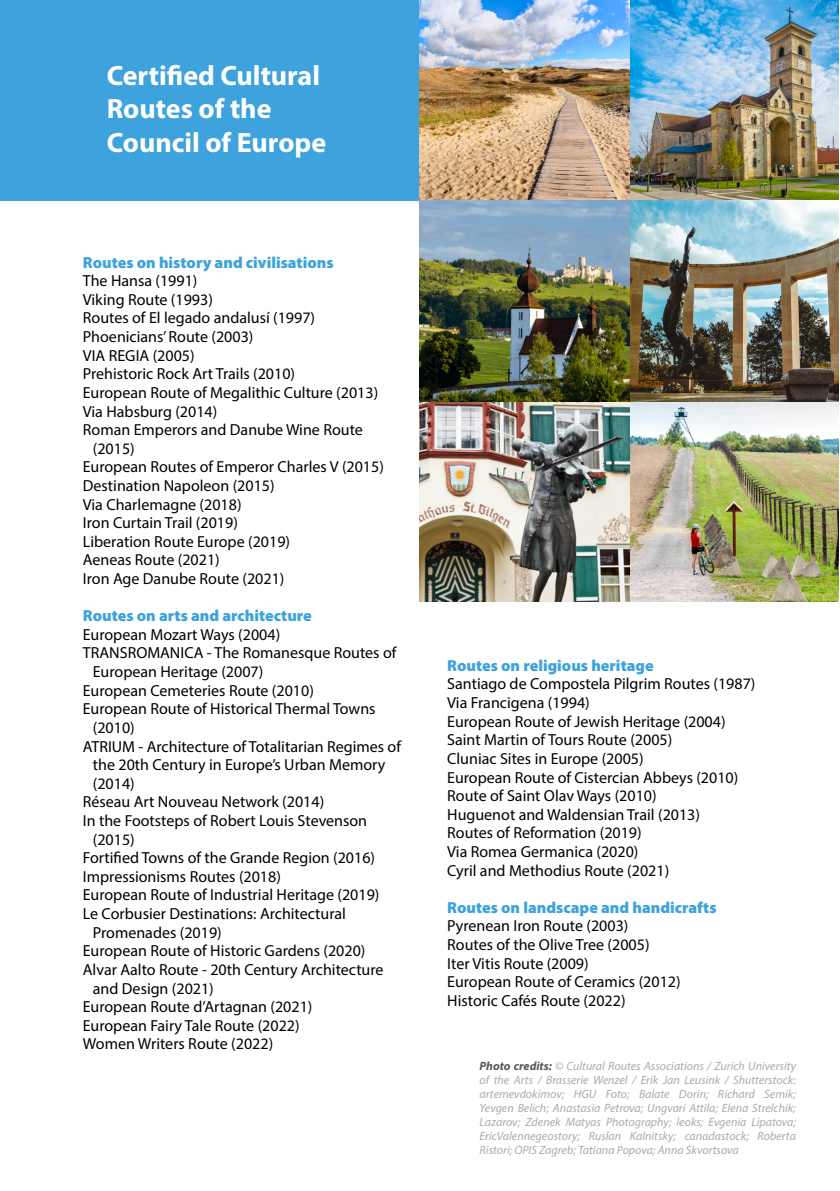
<style>
.page{position:relative;width:840px;height:1191px;background:#fff}
.page>*{position:absolute;margin:0;border:0;box-sizing:border-box;transform-origin:0 0}
.t1{font:700 28px/33.6px "Myriad Pro";color:#fff}
.t2{font:16px/18.6px "Myriad Pro";color:#000}
.t3{font:900 16px "Myriad Pro";color:#3ea3dc}
.t4{font:italic 12px/14px "Myriad Pro";color:#aaa;text-align:justify}
.s1{font-weight:700;color:#575756}
</style>
<div class="page">
<div style="left:0;top:0;width:420px;height:200px;background:#3ea3dc"></div>
<hr style="left:839px;top:0;width:1px;height:793px;background:#3ea3dc">
<img style="left:419px;top:0;width:419px;height:601px">
<h1 class="t1" style="left:107px;top:58px;width:221px">Certified Cultural<br>Routes of the<br>Council of Europe</h1>
<p class="t3" style="left:83px;top:251px;width:252px">Routes on history and civilisations</p>
<p class="t2" style="left:83px;top:271px;width:116px">The Hansa (1991)</p>
<p class="t2" style="left:83px;top:290px;width:131px">Viking Route (1993)</p>
<p class="t2" style="left:83px;top:308px;width:234px">Routes of El legado andalusí (1997)</p>
<p class="t2" style="left:83px;top:327px;width:172px">Phoenicians’ Route (2003)</p>
<p class="t2" style="left:83px;top:346px;width:113px">VIA REGIA (2005)</p>
<p class="t2" style="left:83px;top:364px;width:214px">Prehistoric Rock Art Trails (2010)</p>
<p class="t2" style="left:83px;top:383px;width:297px">European Route of Megalithic Culture (2013)</p>
<p class="t2" style="left:83px;top:401px;width:136px">Via Habsburg (2014)</p>
<p class="t2" style="left:83px;top:420px;width:281px">Roman Emperors and Danube Wine Route</p>
<p class="t2" style="left:93px;top:439px;width:43px">(2015)</p>
<p class="t2" style="left:83px;top:457px;width:302px">European Routes of Emperor Charles V (2015)</p>
<p class="t2" style="left:83px;top:476px;width:193px">Destination Napoleon (2015)</p>
<p class="t2" style="left:83px;top:494px;width:160px">Via Charlemagne (2018)</p>
<p class="t2" style="left:83px;top:513px;width:156px">Iron Curtain Trail (2019)</p>
<p class="t2" style="left:83px;top:532px;width:209px">Liberation Route Europe (2019)</p>
<p class="t2" style="left:83px;top:550px;width:138px">Aeneas Route (2021)</p>
<p class="t2" style="left:83px;top:569px;width:203px">Iron Age Danube Route (2021)</p>
<p class="t3" style="left:83px;top:605px;width:230px">Routes on arts and architecture</p>
<p class="t2" style="left:83px;top:625px;width:199px">European Mozart Ways (2004)</p>
<p class="t2" style="left:83px;top:643px;width:315px">TRANSROMANICA - The Romanesque Routes of</p>
<p class="t2" style="left:93px;top:662px;width:172px">European Heritage (2007)</p>
<p class="t2" style="left:83px;top:681px;width:232px">European Cemeteries Route (2010)</p>
<p class="t2" style="left:83px;top:699px;width:294px">European Route of Historical Thermal Towns</p>
<p class="t2" style="left:93px;top:718px;width:43px">(2010)</p>
<p class="t2" style="left:83px;top:736px;width:319px">ATRIUM - Architecture of Totalitarian Regimes of</p>
<p class="t2" style="left:93px;top:755px;width:294px">the 20th Century in Europe’s Urban Memory</p>
<p class="t2" style="left:93px;top:774px;width:43px">(2014)</p>
<p class="t2" style="left:83px;top:792px;width:243px">Réseau Art Nouveau Network (2014)</p>
<p class="t2" style="left:83px;top:811px;width:285px">In the Footsteps of Robert Louis Stevenson</p>
<p class="t2" style="left:93px;top:829px;width:43px">(2015)</p>
<p class="t2" style="left:83px;top:848px;width:293px">Fortified Towns of the Grande Region (2016)</p>
<p class="t2" style="left:83px;top:867px;width:199px">Impressionisms Routes (2018)</p>
<p class="t2" style="left:83px;top:885px;width:298px">European Route of Industrial Heritage (2019)</p>
<p class="t2" style="left:83px;top:904px;width:264px">Le Corbusier Destinations: Architectural</p>
<p class="t2" style="left:93px;top:922px;width:130px">Promenades (2019)</p>
<p class="t2" style="left:83px;top:941px;width:284px">European Route of Historic Gardens (2020)</p>
<p class="t2" style="left:83px;top:960px;width:302px">Alvar Aalto Route - 20th Century Architecture</p>
<p class="t2" style="left:93px;top:978px;width:122px">and Design (2021)</p>
<p class="t2" style="left:83px;top:997px;width:231px">European Route d’Artagnan (2021)</p>
<p class="t2" style="left:83px;top:1015px;width:218px">European Fairy Tale Route (2022)</p>
<p class="t2" style="left:83px;top:1034px;width:192px">Women Writers Route (2022)</p>
<p class="t3" style="left:447px;top:655px;width:208px">Routes on religious heritage</p>
<p class="t2" style="left:447px;top:674px;width:309px">Santiago de Compostela Pilgrim Routes (1987)<br>Via Francigena (1994)<br>European Route of Jewish Heritage (2004)<br>Saint Martin of Tours Route (2005)<br>Cluniac Sites in Europe (2005)<br>European Route of Cistercian Abbeys (2010)<br>Route of Saint Olav Ways (2010)<br>Huguenot and Waldensian Trail (2013)<br>Routes of Reformation (2019)<br>Via Romea Germanica (2020)<br>Cyril and Methodius Route (2021)</p>
<p class="t3" style="left:447px;top:896px;width:271px">Routes on landscape and handicrafts</p>
<p class="t2" style="left:447px;top:916px;width:235px">Pyrenean Iron Route (2003)<br>Routes of the Olive Tree (2005)<br>Iter Vitis Route (2009)<br>European Route of Ceramics (2012)<br>Historic Cafés Route (2022)</p>
<p class="t4" style="left:479px;top:1058px;width:318px"><span class="s1">Photo credits:</span> © Cultural Routes Associations / Zurich University of the Arts / Brasserie Wenzel / Erik Jan Leusink / Shutterstock: artemevdokimov; HGU Foto; Balate Dorin; Richard Semik; Yevgen Belich; Anastasia Petrova; Ungvari Attila; Elena Strelchik; Lazarov; Zdenek Matyas Photography; leoks; Evgenia Lipatova; EricValennegeostory; Ruslan Kalnitsky; canadastock; Roberta Ristori; OPIS Zagreb; Tatiana Popova; Anna Skvortsova</p>
</div>
